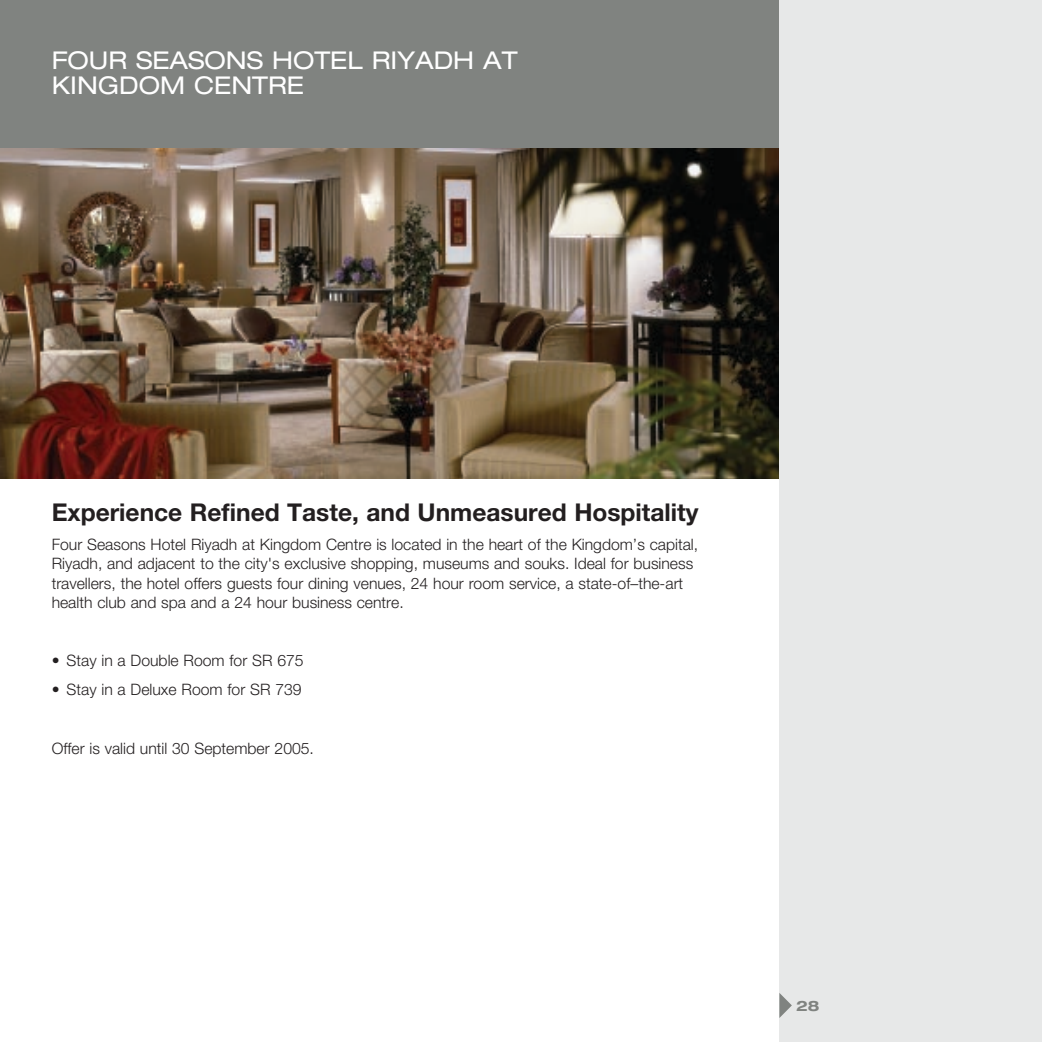
<style>
.page{position:relative;width:1042px;height:1042px;background:#fff}
.page>*{position:absolute;margin:0;border:0;box-sizing:border-box;transform-origin:0 0}
.t1{font:700 24.5px "Helvetica Neue";color:#231f20}
.t2{font:expanded 24.5px/24.5px "Helvetica Neue";color:#fff}
.t3{font:300 15.75px/19.2px "Helvetica Neue";color:#231f20}
.t4{font:700 expanded 14.35px "Helvetica Neue";color:#808380}
</style>
<div class="page">
<div style="left:0;top:0;width:1041px;height:149px;background:#808380"></div>
<img style="left:0;top:149px;width:779px;height:330px">
<div style="left:779px;top:0;width:262px;height:1041px;background:#e7e8e8"></div>
<svg style="left:779px;top:993px;width:12px;height:24px"></svg>
<h1 class="t2" style="left:52px;top:51px;width:467px">FOUR SEASONS HOTEL RIYADH AT<br>KINGDOM CENTRE</h1>
<h1 class="t1" style="left:52px;top:503px;width:648px">Experience Refined Taste, and Unmeasured Hospitality</h1>
<p class="t3" style="left:52px;top:536px;width:648px">Four Seasons Hotel Riyadh at Kingdom Centre is located in the heart of the Kingdom’s capital, Riyadh, and adjacent to the city's exclusive shopping, museums and souks. Ideal for business travellers, the hotel offers guests four dining venues, 24 hour room service, a state-of–the-art health club and spa and a 24 hour business centre.</p>
<p class="t3" style="left:52px;top:652px;width:253px">• Stay in a Double Room for SR 675</p>
<p class="t3" style="left:52px;top:681px;width:251px">• Stay in a Deluxe Room for SR 739</p>
<p class="t3" style="left:52px;top:740px;width:264px">Offer is valid until 30 September 2005.</p>
<p class="t4" style="left:796px;top:999px;width:25px">28</p>
</div>
